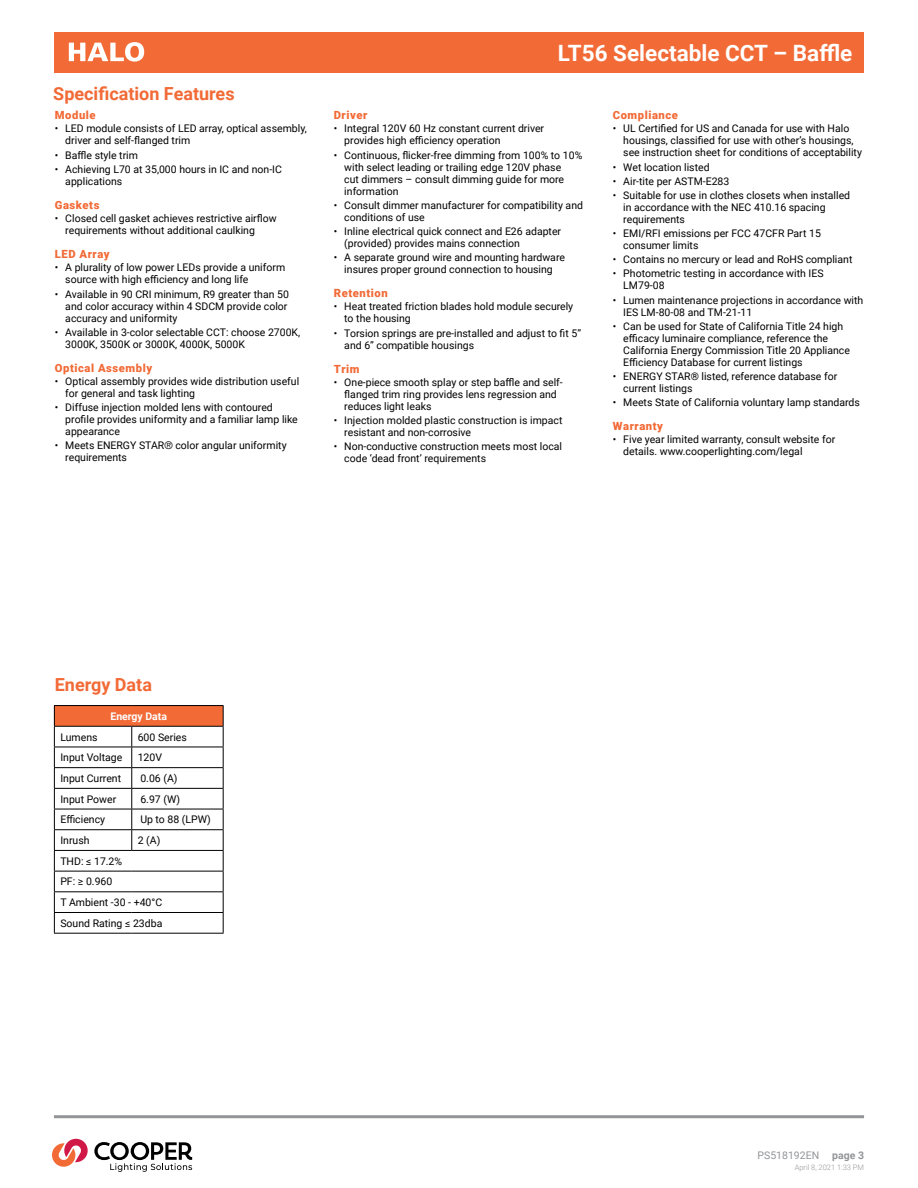
<style>
.page{position:relative;width:918px;height:1188px;background:#fff}
.page>*{position:absolute;margin:0;border:0;box-sizing:border-box;transform-origin:0 0}
.t1{font:700 22.5px "Roboto";color:#fff}
.t2{font:700 18px "Roboto";color:#f26a36}
.t3{font:900 11.25px "Roboto";letter-spacing:.05em;color:#f26a36}
.t4{font:10.5px/12px "Roboto";color:#000}
.t5{font:10.5px "Roboto";color:#939598}
.t6{font:700 10.5px "Roboto";color:#fff}
.t7{font:300 7.5px "Roboto";color:#939598}
.s1{font-family:"Univers LT Std";font-weight:300}
.s2{font-weight:700}
</style>
<div class="page">
<div style="left:54px;top:32px;width:810px;height:41px;background:#f26a36"></div>
<hr style="left:54px;top:1115px;width:810px;height:3px;background:#939598">
<div style="left:54px;top:706px;width:169px;height:20px;background:#f26a36"></div>
<hr style="left:54px;top:767px;width:78px;height:1px;background:#000">
<hr style="left:132px;top:767px;width:92px;height:1px;background:#000">
<hr style="left:54px;top:788px;width:78px;height:1px;background:#000">
<hr style="left:132px;top:788px;width:92px;height:1px;background:#000">
<hr style="left:54px;top:809px;width:78px;height:1px;background:#000">
<hr style="left:132px;top:809px;width:92px;height:1px;background:#000">
<hr style="left:54px;top:829px;width:78px;height:1px;background:#000">
<hr style="left:132px;top:829px;width:92px;height:1px;background:#000">
<svg style="left:131px;top:727px;width:1px;height:123px"></svg>
<hr style="left:54px;top:850px;width:78px;height:1px;background:#000">
<hr style="left:132px;top:850px;width:92px;height:1px;background:#000">
<hr style="left:54px;top:871px;width:78px;height:1px;background:#000">
<hr style="left:132px;top:871px;width:92px;height:1px;background:#000">
<hr style="left:54px;top:891px;width:78px;height:1px;background:#000">
<hr style="left:132px;top:891px;width:92px;height:1px;background:#000">
<hr style="left:54px;top:912px;width:78px;height:1px;background:#000">
<hr style="left:132px;top:912px;width:92px;height:1px;background:#000">
<hr style="left:54px;top:933px;width:78px;height:1px;background:#000">
<hr style="left:132px;top:933px;width:92px;height:1px;background:#000">
<hr style="left:54px;top:747px;width:78px;height:1px;background:#000">
<hr style="left:132px;top:747px;width:92px;height:1px;background:#000">
<hr style="left:54px;top:705px;width:78px;height:1px;background:#000">
<svg style="left:54px;top:706px;width:1px;height:227px"></svg>
<hr style="left:132px;top:705px;width:92px;height:1px;background:#000">
<svg style="left:223px;top:706px;width:1px;height:227px"></svg>
<hr style="left:54px;top:726px;width:78px;height:1px;background:#000">
<hr style="left:132px;top:726px;width:92px;height:1px;background:#000">
<svg style="left:52px;top:1138px;width:140px;height:34px"></svg>
<svg style="left:69px;top:42px;width:75px;height:20px"></svg>
<h2 class="t2" style="left:53px;top:81px;width:183px">Specification Features</h2>
<p class="t3" style="left:55px;top:107px;width:42px">Module</p>
<p class="t4" style="left:65px;top:122px;width:243px;text-indent:-10px">• LED module consists of LED array, optical assembly, driver and self-flanged trim</p>
<p class="t4" style="left:55px;top:148px;width:85px">• Baffle style trim</p>
<p class="t4" style="left:65px;top:163px;width:218px;text-indent:-10px">• Achieving L70 at 35,000 hours in IC and non-IC applications</p>
<p class="t3" style="left:55px;top:197px;width:46px">Gaskets</p>
<p class="t4" style="left:65px;top:212px;width:213px;text-indent:-10px">• Closed cell gasket achieves restrictive airflow requirements without additional caulking</p>
<p class="t3" style="left:55px;top:246px;width:56px">LED Array</p>
<p class="t4" style="left:65px;top:261px;width:221px;text-indent:-10px">• A plurality of low power LEDs provide a uniform source with high efficiency and long life</p>
<p class="t4" style="left:65px;top:287px;width:225px;text-indent:-10px">• Available in 90 CRI minimum, R9 greater than 50 and color accuracy within 4 SDCM provide color accuracy and uniformity</p>
<p class="t4" style="left:65px;top:326px;width:236px;text-indent:-10px">• Available in 3-color selectable CCT: choose 2700K,<br>3000K, 3500K or 3000K, 4000K, 5000K</p>
<p class="t3" style="left:55px;top:360px;width:99px">Optical Assembly</p>
<p class="t4" style="left:65px;top:375px;width:235px;text-indent:-10px">• Optical assembly provides wide distribution useful for general and task lighting</p>
<p class="t4" style="left:65px;top:401px;width:234px;text-indent:-10px">• Diffuse injection molded lens with contoured profile provides uniformity and a familiar lamp like appearance</p>
<p class="t4" style="left:65px;top:439px;width:223px;text-indent:-10px">• Meets ENERGY STAR<span class="s1">®</span> color angular uniformity requirements</p>
<h1 class="t1" style="left:558px;top:38px;width:296px">LT56 Selectable CCT – Baffle</h1>
<p class="t3" style="left:334px;top:107px;width:35px">Driver</p>
<p class="t4" style="left:344px;top:122px;width:201px;text-indent:-10px">• Integral 120V 60 Hz constant current driver provides high efficiency operation</p>
<p class="t4" style="left:344px;top:148px;width:240px;text-indent:-10px">• Continuous, flicker-free dimming from 100% to 10% with select leading or trailing edge 120V phase<br>cut dimmers – consult dimming guide for more information</p>
<p class="t4" style="left:344px;top:199px;width:240px;text-indent:-10px">• Consult dimmer manufacturer for compatibility and conditions of use</p>
<p class="t4" style="left:344px;top:225px;width:218px;text-indent:-10px">• Inline electrical quick connect and E26 adapter (provided) provides mains connection</p>
<p class="t4" style="left:334px;top:251px;width:233px;text-align:center">• A separate ground wire and mounting hardware insures proper ground connection to housing</p>
<p class="t3" style="left:334px;top:285px;width:55px">Retention</p>
<p class="t4" style="left:344px;top:300px;width:230px;text-indent:-10px">• Heat treated friction blades hold module securely to the housing</p>
<p class="t4" style="left:344px;top:326px;width:238px;text-indent:-10px">• Torsion springs are pre-installed and adjust to fit 5” and 6” compatible housings</p>
<p class="t3" style="left:334px;top:361px;width:27px">Trim</p>
<p class="t4" style="left:344px;top:376px;width:220px;text-indent:-10px">• One-piece smooth splay or step baffle and self&shy;flanged trim ring provides lens regression and reduces light leaks</p>
<p class="t4" style="left:344px;top:414px;width:220px;text-indent:-10px">• Injection molded plastic construction is impact resistant and non-corrosive</p>
<p class="t4" style="left:344px;top:440px;width:219px;text-indent:-10px">• Non-conductive construction meets most local code ‘dead front’ requirements</p>
<p class="t3" style="left:613px;top:107px;width:67px">Compliance</p>
<p class="t4" style="left:623px;top:122px;width:240px;text-indent:-10px">• UL Certified for US and Canada for use with Halo housings, classified for use with other’s housings, see instruction sheet for conditions of acceptability</p>
<p class="t4" style="left:613px;top:160px;width:98px">• Wet location listed</p>
<p class="t4" style="left:613px;top:175px;width:118px">• Air-tite per ASTM-E283</p>
<p class="t4" style="left:623px;top:189px;width:228px;text-indent:-10px">• Suitable for use in clothes closets when installed in accordance with the NEC 410.16 spacing requirements</p>
<p class="t4" style="left:623px;top:227px;width:199px;text-indent:-10px">• EMI/RFI emissions per FCC 47CFR Part 15 consumer limits</p>
<p class="t4" style="left:613px;top:253px;width:241px">• Contains no mercury or lead and RoHS compliant</p>
<p class="t4" style="left:623px;top:267px;width:202px;text-indent:-10px">• Photometric testing in accordance with IES<br>LM79-08</p>
<p class="t4" style="left:623px;top:293px;width:242px;text-indent:-10px">• Lumen maintenance projections in accordance with<br>IES LM-80-08 and TM-21-11</p>
<p class="t4" style="left:623px;top:320px;width:228px;text-indent:-10px">• Can be used for State of California Title 24 high efficacy luminaire compliance, reference the California Energy Commission Title 20 Appliance Efficiency Database for current listings</p>
<p class="t4" style="left:623px;top:370px;width:216px;text-indent:-10px">• ENERGY STAR® listed, reference database for current listings</p>
<p class="t4" style="left:613px;top:396px;width:249px">• Meets State of California voluntary lamp standards</p>
<p class="t3" style="left:613px;top:418px;width:52px">Warranty</p>
<p class="t4" style="left:623px;top:433px;width:213px;text-indent:-10px">• Five year limited warranty, consult website for details. www.cooperlighting.com/legal</p>
<h2 class="t2" style="left:55px;top:672px;width:99px">Energy Data</h2>
<p class="t6" style="left:110px;top:709px;width:58px">Energy Data</p>
<p class="t4" style="left:60px;top:730px;width:39px">Lumens</p>
<p class="t4" style="left:138px;top:730px;width:51px">600 Series</p>
<p class="t4" style="left:60px;top:751px;width:63px">Input Voltage</p>
<p class="t4" style="left:138px;top:751px;width:26px">120V</p>
<p class="t4" style="left:60px;top:772px;width:62px">Input Current</p>
<p class="t4" style="left:140px;top:772px;width:39px">0.06 (A)</p>
<p class="t4" style="left:60px;top:793px;width:57px">Input Power</p>
<p class="t4" style="left:140px;top:793px;width:41px">6.97 (W)</p>
<p class="t4" style="left:60px;top:813px;width:46px">Efficiency</p>
<p class="t4" style="left:140px;top:813px;width:72px">Up to 88 (LPW)</p>
<p class="t4" style="left:60px;top:834px;width:31px">Inrush</p>
<p class="t4" style="left:138px;top:834px;width:24px">2 (A)</p>
<p class="t4" style="left:60px;top:850px;width:104px;line-height:20.7px">THD: ≤ 17.2%<br>PF: ≥ 0.960<br>T Ambient -30 - +40°C<br>Sound Rating ≤ 23dba</p>
<p class="t5" style="left:758px;top:1148px;width:108px">PS518192EN <span class="s2">page 3</span></p>
<p class="t7" style="left:795px;top:1162px;width:71px">April 8, 2021 1:33 PM</p>
</div>
